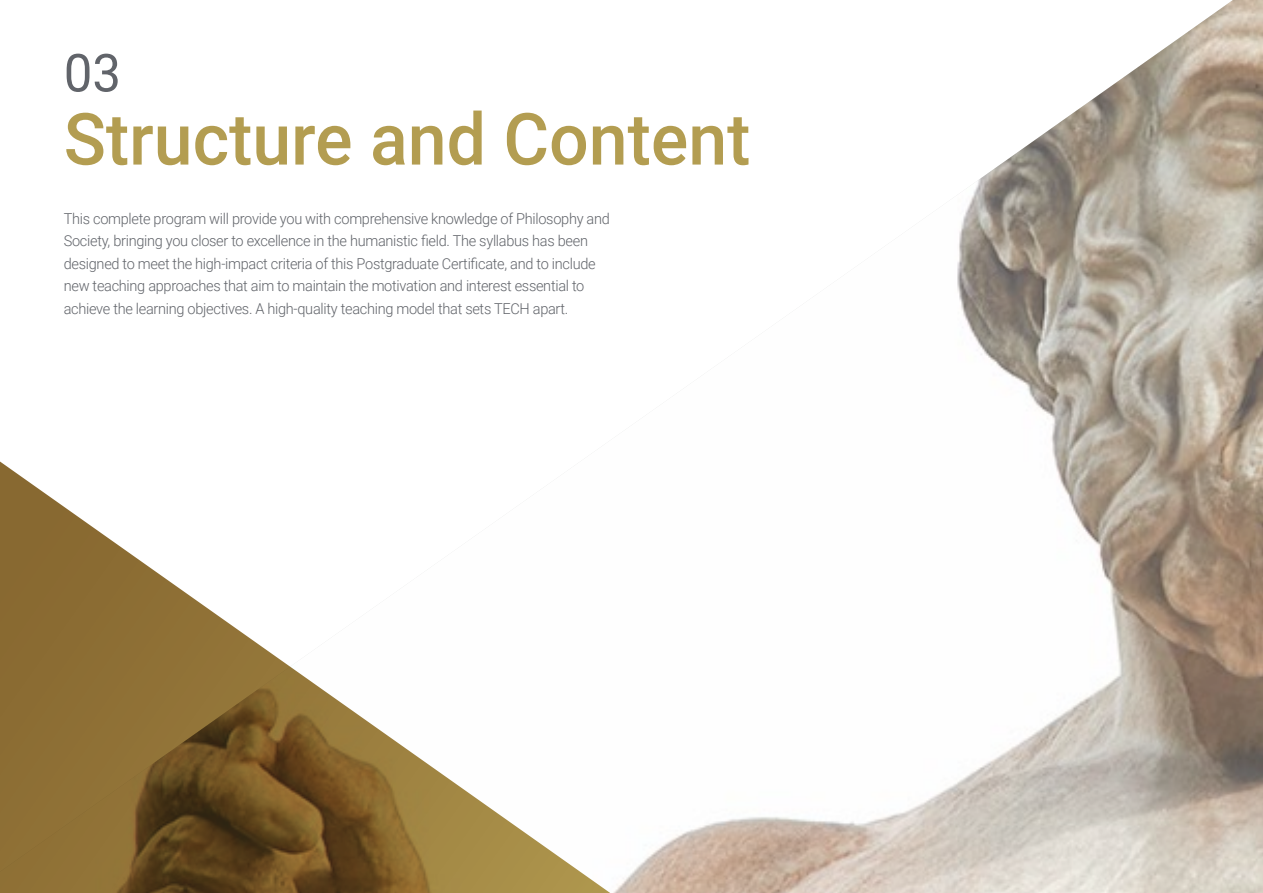
<style>
.page{position:relative;width:1263px;height:893px;background:#fff}
.page>*{position:absolute;margin:0;border:0;box-sizing:border-box;transform-origin:0 0}
.t1{font:500 72px "Roboto";color:#b39d51}
.t2{font:52.5px "Roboto";color:#61646a}
.t3{font:300 15px/22.5px "Roboto";letter-spacing:-.02em;color:#61646a}
</style>
<div class="page">
<img style="left:640px;top:0;width:623px;height:893px">
<svg style="left:0;top:461px;width:640px;height:432px"></svg>
<h2 class="t2" style="left:64px;top:36px;width:59px">03</h2>
<h1 class="t1" style="left:64px;top:89px;width:688px">Structure and Content</h1>
<p class="t3" style="left:64px;top:207px;width:548px">This complete program will provide you with comprehensive knowledge of Philosophy and Society, bringing you closer to excellence in the humanistic field. The syllabus has been designed to meet the high-impact criteria of this Postgraduate Certificate, and to include new teaching approaches that aim to maintain the motivation and interest essential to achieve the learning objectives. A high-quality teaching model that sets TECH apart.</p>
</div>
